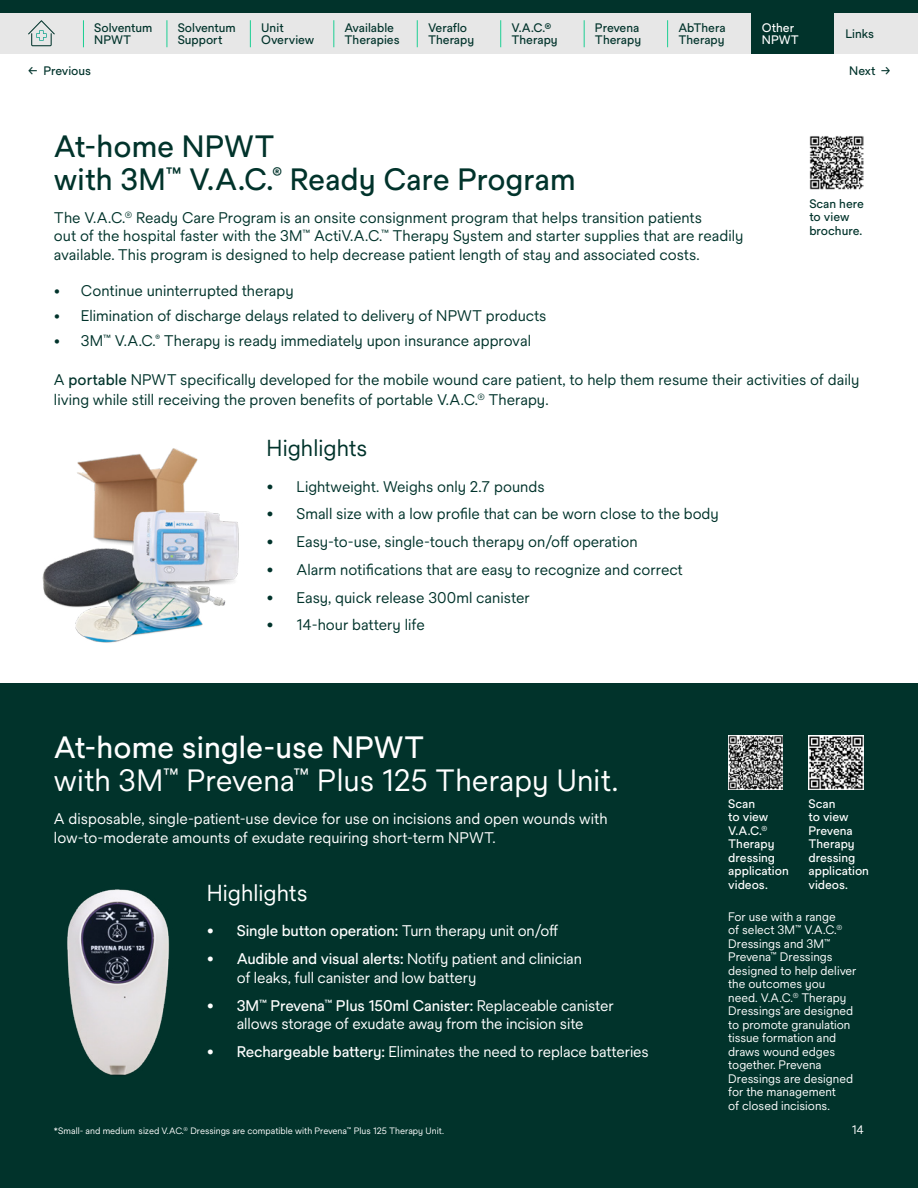
<style>
.page{position:relative;width:918px;height:1188px;background:#fff}
.page>*{position:absolute;margin:0;border:0;box-sizing:border-box;transform-origin:0 0}
.t1{font:30px/33px "Solve Pro";color:#fff}
.t2{font:500 30px/33px "Solve Pro";letter-spacing:-.005em;color:#01332b}
.t3{font:22.5px "Solve Pro";color:#01332b}
.t4{font:22.5px "Solve Pro";color:#fff}
.t5{font:15px/18.8px "Solve Pro";color:#01332b}
.t6{font:15px/18.8px "Solve Pro";letter-spacing:-.01em;color:#fff}
.t7{font:500 15px "Solve Pro";letter-spacing:-.01em;color:#fff}
.t8{font:12px/13.5px "Solve Pro";color:#fff}
.t9{font:500 12px/12px "Solve Pro";color:#01332b}
.t10{font:500 12px/13.5px "Solve Pro";color:#fff}
.t11{font:9px "Solve Pro";color:#fff}
.s1{font-size:13.5px}
.s2{font-weight:500}
.s3{font-weight:400}
</style>
<div class="page">
<div style="left:0;top:684px;width:918px;height:504px;background:#01332b"></div>
<div style="left:751px;top:14px;width:84px;height:40px;background:#01332b"></div>
<div style="left:0;top:0;width:918px;height:14px;background:#01332b"></div>
<div style="left:0;top:14px;width:83px;height:40px;background:#e7e7e7"></div>
<svg style="left:28px;top:20px;width:27px;height:26px"></svg>
<div style="left:250px;top:14px;width:84px;height:40px;background:#e7e7e7"></div>
<div style="left:83px;top:14px;width:84px;height:40px;background:#e7e7e7"></div>
<div style="left:835px;top:14px;width:83px;height:40px;background:#e7e7e7"></div>
<div style="left:668px;top:14px;width:83px;height:40px;background:#e7e7e7"></div>
<div style="left:584px;top:14px;width:84px;height:40px;background:#e7e7e7"></div>
<div style="left:501px;top:14px;width:83px;height:40px;background:#e7e7e7"></div>
<div style="left:417px;top:14px;width:84px;height:40px;background:#e7e7e7"></div>
<div style="left:334px;top:14px;width:83px;height:40px;background:#e7e7e7"></div>
<div style="left:167px;top:14px;width:83px;height:40px;background:#e7e7e7"></div>
<svg style="left:667px;top:20px;width:1px;height:27px"></svg>
<svg style="left:584px;top:20px;width:1px;height:27px"></svg>
<svg style="left:500px;top:20px;width:1px;height:27px"></svg>
<svg style="left:417px;top:20px;width:1px;height:27px"></svg>
<svg style="left:333px;top:20px;width:1px;height:27px"></svg>
<svg style="left:250px;top:20px;width:1px;height:27px"></svg>
<svg style="left:167px;top:20px;width:1px;height:27px"></svg>
<img style="left:809px;top:136px;width:55px;height:54px">
<img style="left:42px;top:448px;width:197px;height:195px">
<img style="left:67px;top:889px;width:103px;height:186px">
<img style="left:728px;top:735px;width:55px;height:55px">
<img style="left:809px;top:735px;width:54px;height:55px">
<svg style="left:83px;top:20px;width:1px;height:27px"></svg>
<p class="t9" style="left:94px;top:22px;width:60px">Solventum<br>NPWT</p>
<p class="t9" style="left:178px;top:22px;width:60px">Solventum<br>Support</p>
<p class="t9" style="left:261px;top:22px;width:55px">Unit<br>Overview</p>
<p class="t9" style="left:345px;top:22px;width:57px">Available<br>Therapies</p>
<p class="t9" style="left:428px;top:22px;width:48px">Veraflo<br>Therapy</p>
<p class="t9" style="left:512px;top:22px;width:48px">V.A.C.®<br>Therapy</p>
<p class="t9" style="left:595px;top:22px;width:48px">Prevena<br>Therapy</p>
<p class="t9" style="left:678px;top:22px;width:49px">AbThera<br>Therapy</p>
<p class="t10" style="left:762px;top:22px;width:39px;line-height:12px">Other<br>NPWT</p>
<p class="t9" style="left:845px;top:28px;width:30px">Links</p>
<p class="t9" style="left:28px;top:65px;width:65px">← Previous</p>
<p class="t9" style="left:849px;top:65px;width:43px">Next →</p>
<h2 class="t2" style="left:54px;top:130px;width:523px">At-home NPWT<br>with 3M<sup>™</sup> V.A.C.<sup>®</sup> Ready Care Program</h2>
<p class="t9" style="left:809px;top:197px;width:56px;line-height:13.5px">Scan here to view brochure.</p>
<p class="t5" style="left:54px;top:208px;width:691px">The V.A.C.<sup>®</sup> Ready Care Program is an onsite consignment program that helps transition patients<br>out of the hospital faster with the 3M<sup>™</sup> ActiV.A.C.<sup>™</sup> Therapy System and starter supplies that are readily available. This program is designed to help decrease patient length of stay and associated costs.</p>
<p class="t5" style="left:54px;top:282px;width:241px"><span class="s1">•</span> Continue uninterrupted therapy</p>
<p class="t5" style="left:54px;top:306px;width:494px"><span class="s1">•</span> Elimination of discharge delays related to delivery of NPWT products</p>
<p class="t5" style="left:54px;top:331px;width:479px"><span class="s1">•</span> 3M<sup>™</sup> V.A.C.<sup>®</sup> Therapy is ready immediately upon insurance approval</p>
<p class="t5" style="left:54px;top:370px;width:807px;line-height:19.5px">A <span class="s2">portable</span> NPWT specifically developed for the mobile wound care patient, to help them resume their activities of daily living while still receiving the proven benefits of portable V.A.C.<sup>®</sup> Therapy.</p>
<h3 class="t3" style="left:267px;top:435px;width:102px">Highlights</h3>
<p class="t5" style="left:267px;top:477px;width:279px">• Lightweight. Weighs only 2.7 pounds</p>
<p class="t5" style="left:267px;top:505px;width:454px">• Small size with a low profle that can be worn close to the body</p>
<p class="t5" style="left:267px;top:532px;width:373px">• Easy-to-use, single-touch therapy on/of operation</p>
<p class="t5" style="left:267px;top:560px;width:418px">• Alarm notifcations that are easy to recognize and correct</p>
<p class="t5" style="left:267px;top:588px;width:265px">• Easy, quick release 300ml canister</p>
<p class="t5" style="left:267px;top:616px;width:160px">• 14-hour battery life</p>
<h3 class="t1" style="left:54px;top:731px;width:566px"><span class="s2">At-home single-use NPWT<br></span>with 3M<sup>™</sup> Prevena<sup>™</sup> Plus 125 Therapy Unit.</h3>
<p class="t6" style="left:54px;top:809px;width:555px;line-height:19.5px">A disposable, single-patient-use device for use on incisions and open wounds with low-to-moderate amounts of exudate requiring short-term NPWT.</p>
<h4 class="t4" style="left:207px;top:880px;width:102px">Highlights</h4>
<p class="t7" style="left:207px;top:922px;width:353px">• Single button operation: <span class="s3">Turn therapy unit on/of</span></p>
<p class="t6" style="left:237px;top:949px;width:347px;text-indent:-30px"><span class="s2">• Audible and visual alerts:</span> Notify patient and clinician of leaks, full canister and low battery</p>
<p class="t6" style="left:207px;top:996px;width:409px;text-align:center"><span class="s2">• 3M</span><sup>™</sup> <span class="s2">Prevena</span><sup>™</sup> <span class="s2">Plus 150ml Canister:</span> Replaceable canister allows storage of exudate away from the incision site</p>
<p class="t6" style="left:207px;top:1042px;width:444px"><span class="s2">• Rechargeable battery:</span> Eliminates the need to replace batteries</p>
<p class="t10" style="left:728px;top:797px;width:62px">Scan<br>to view<br>V.A.C.<sup>®<br></sup>Therapy dressing application videos.</p>
<p class="t10" style="left:809px;top:797px;width:62px">Scan<br>to view<br>Prevena<br>Therapy dressing application videos.</p>
<p class="t8" style="left:728px;top:910px;width:130px">For use with a range<br>of select 3M<sup>™</sup> V.A.C.<sup>®<br></sup>Dressings and 3M<sup>™<br></sup>Prevena<sup>™</sup> Dressings designed to help deliver the outcomes you need. V.A.C.<sup>®</sup> Therapy<br>Dressings<sup>*</sup>are designed to promote granulation tissue formation and draws wound edges together. Prevena<br>Dressings are designed for the management<br>of closed incisions.</p>
<p class="t11" style="left:54px;top:1126px;width:392px">*Small- and medium sized V.AC.<sup>®</sup> Dressings are compatible with Prevena<sup>™</sup> Plus 125 Therapy Unit.</p>
<p class="t8" style="left:852px;top:1123px;width:14px">14</p>
</div>
